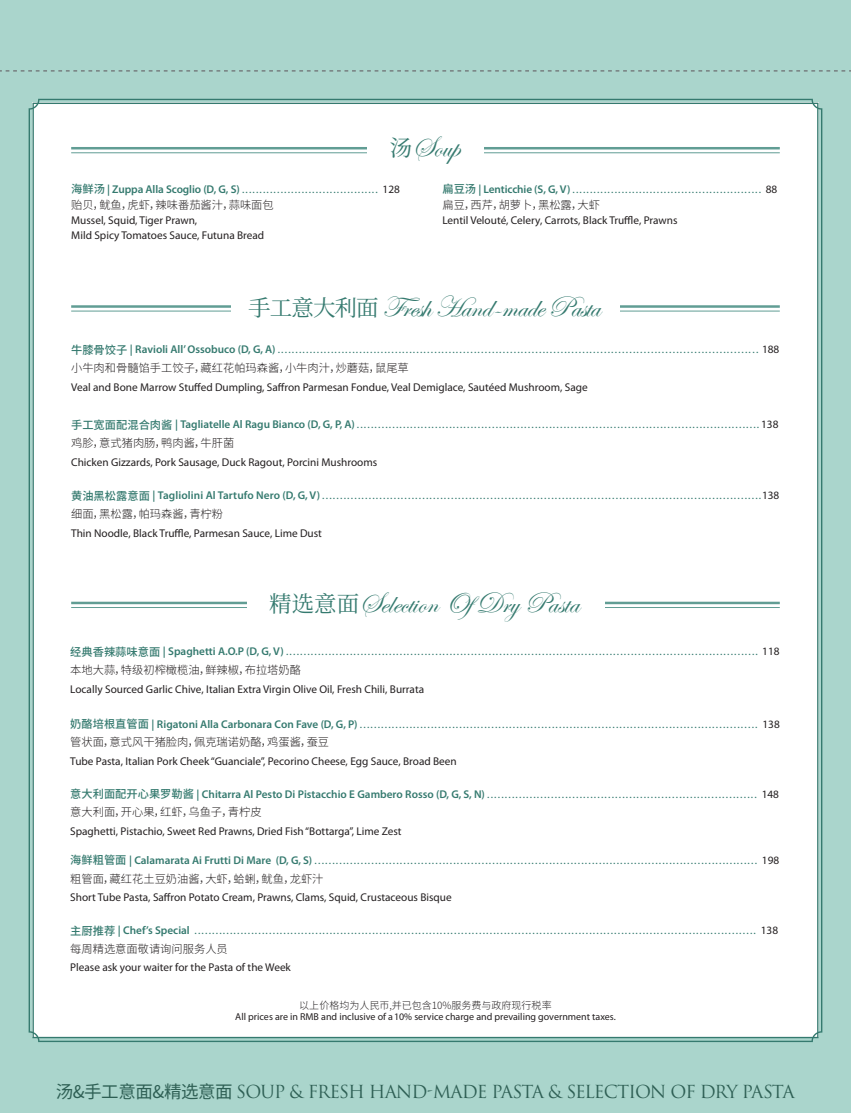
<style>
.page{position:relative;width:851px;height:1113px;background:#fff}
.page>*{position:absolute;margin:0;border:0;box-sizing:border-box;transform-origin:0 0}
.t1{font:30px "Edwardian Script ITC";color:#357a6f}
.t2{font:30px "Edwardian Script ITC";letter-spacing:-.02em;color:#357a6f}
.t3{font:17.5px "Trajan Pro 3";letter-spacing:-.06em;color:#2e5f54}
.t4{font:11.25px "Myriad Pro";color:#357a6f}
.t5{font:11.25px/15px "Myriad Pro";color:#231f20}
.t6{font:300 11.25px "Source Han Sans CN";color:#231f20}
.t7{font:10px "Myriad Pro";color:#231f20}
.t8{font:300 10px "Source Han Sans CN";color:#231f20}
.s1{font-family:"Source Han Serif CN";font-size:22.5px}
.s2{font-family:"Source Han Sans CN";font-weight:500}
.s3{font-weight:600}
.s4{color:#231f20}
.s5{font-family:"Source Han Sans CN"}
</style>
<div class="page">
<div style="left:0;top:0;width:850px;height:1070px;background:#aad5cc"></div>
<div style="left:0;top:1070px;width:850px;height:43px;background:#aad5cc"></div>
<svg style="left:0;top:70px;width:850px;height:1px"></svg>
<div style="left:29px;top:99px;width:793px;height:943px;background:#fff"></div>
<hr style="left:71px;top:311px;width:708px;height:1px;background:#619d94">
<hr style="left:71px;top:305px;width:708px;height:3px;background:#619d94">
<div style="left:231px;top:289px;width:388px;height:39px;background:#fff"></div>
<hr style="left:71px;top:607px;width:708px;height:1px;background:#619d94">
<hr style="left:71px;top:601px;width:708px;height:3px;background:#619d94">
<div style="left:247px;top:587px;width:357px;height:39px;background:#fff"></div>
<hr style="left:71px;top:152px;width:708px;height:1px;background:#619d94">
<hr style="left:71px;top:147px;width:708px;height:2px;background:#619d94">
<div style="left:367px;top:139px;width:117px;height:27px;background:#fff"></div>
<h1 class="t1" style="left:389px;top:130px;width:71px"><span class="s1">汤</span>Soup</h1>
<p class="t4" style="left:71px;top:183px;width:330px"><span class="s2">海鲜汤</span> <span class="s3">| Zuppa Alla Scoglio(D, G, S)</span> ....................................... <span class="s4">128</span></p>
<p class="t6" style="left:71px;top:198px;width:204px">贻贝，鱿鱼，虎虾，辣味番茄酱汁，蒜味面包</p>
<p class="t5" style="left:71px;top:213px;width:194px">Mussel, Squid, Tiger Prawn,<br>Mild Spicy Tomatoes Sauce, Futuna Bread</p>
<p class="t4" style="left:442px;top:183px;width:336px"><span class="s2">扁豆汤</span> <span class="s3">| Lenticchie(S, G, V)</span> ...................................................... <span class="s4">88</span></p>
<p class="t6" style="left:442px;top:198px;width:159px">扁豆，西芹，胡萝卜，黑松露，大虾</p>
<p class="t5" style="left:442px;top:213px;width:236px">Lentil Velouté, Celery, Carrots, Black Truffle, Prawns</p>
<h1 class="t2" style="left:248px;top:291px;width:353px"><span class="s1">手工意大利面</span> Fresh Hand-made Pasta</h1>
<p class="t4" style="left:71px;top:343px;width:709px"><span class="s2">牛膝骨饺子</span> <span class="s3">|Ravioli All’ Ossobuco (D, G, A)</span> ...................................................................................................................................... <span class="s4">188</span></p>
<p class="t6" style="left:71px;top:361px;width:339px">小牛肉和骨髓馅手工饺子，藏红花帕玛森酱，小牛肉汁，炒蘑菇，鼠尾草</p>
<p class="t5" style="left:71px;top:379px;width:518px">Veal and Bone Marrow Stuffed Dumpling, Saffron Parmesan Fondue, Veal Demiglace, Sautéed Mushroom, Sage</p>
<p class="t4" style="left:71px;top:418px;width:708px"><span class="s2">手工宽面配混合肉酱</span> <span class="s3">|Tagliatelle Al Ragu Bianco (D, G, P, A)</span> .................................................................................................................<span class="s4">138</span></p>
<p class="t6" style="left:71px;top:436px;width:165px">鸡胗，意式猪肉肠，鸭肉酱，牛肝菌</p>
<p class="t5" style="left:71px;top:454px;width:307px">Chicken Gizzards, Pork Sausage, Duck Ragout, Porcini Mushrooms</p>
<p class="t4" style="left:71px;top:489px;width:709px"><span class="s2">黄油黑松露意面</span> <span class="s3">|Tagliolini Al Tartufo Nero(D, G, V)</span> ...........................................................................................................................<span class="s4">138</span></p>
<p class="t6" style="left:71px;top:508px;width:153px">细面，黑松露，帕玛森酱，青柠粉</p>
<p class="t5" style="left:71px;top:526px;width:252px">Thin Noodle, Black Truffle, Parmesan Sauce, Lime Dust</p>
<h1 class="t1" style="left:269px;top:586px;width:311px"><span class="s1">精选意面</span>Selection OfDry Pasta</h1>
<p class="t4" style="left:70px;top:645px;width:710px"><span class="s2">经典香辣蒜味意面</span> <span class="s3">|Spaghetti A.O.P(D, G, V)</span>..................................................................................................................................... <span class="s4">118</span></p>
<p class="t6" style="left:70px;top:663px;width:232px">本地大蒜，特级初榨橄榄油，鲜辣椒，布拉塔奶酪</p>
<p class="t5" style="left:70px;top:681px;width:355px">Locally Sourced Garlic Chive, Italian Extra Virgin Olive Oil, Fresh Chili, Burrata</p>
<p class="t4" style="left:70px;top:717px;width:711px"><span class="s2">奶酪培根直管面</span> <span class="s3">|Rigatoni Alla Carbonara Con Fave (D, G, P)</span>................................................................................................................ <span class="s4">138</span></p>
<p class="t6" style="left:70px;top:736px;width:260px">管状面，意式风干猪脸肉，佩克瑞诺奶酪，鸡蛋酱，蚕豆</p>
<p class="t5" style="left:70px;top:754px;width:388px">Tube Pasta, Italian Pork Cheek “Guanciale”, Pecorino Cheese, Egg Sauce, Broad Been</p>
<p class="t4" style="left:70px;top:787px;width:710px"><span class="s2">意大利面配开心果罗勒酱</span> <span class="s3">|Chitarra Al Pesto Di Pistacchio E Gambero Rosso (D, G, S, N)</span>............................................................................ <span class="s4">148</span></p>
<p class="t6" style="left:70px;top:806px;width:193px">意大利面，开心果，红虾，乌鱼子，青柠皮</p>
<p class="t5" style="left:70px;top:824px;width:333px">Spaghetti, Pistachio, Sweet Red Prawns, Dried Fish “Bottarga”, Lime Zest</p>
<p class="t4" style="left:70px;top:854px;width:710px"><span class="s2">海鲜粗管面</span> <span class="s3">|Calamarata Ai Frutti Di Mare (D, G, S)</span>............................................................................................................................. <span class="s4">198</span></p>
<p class="t6" style="left:70px;top:872px;width:255px">粗管面，藏红花土豆奶油酱，大虾，蛤蜊，鱿鱼，龙虾汁</p>
<p class="t5" style="left:70px;top:890px;width:383px">Short Tube Pasta, Saffron Potato Cream, Prawns, Clams, Squid, Crustaceous Bisque</p>
<p class="t4" style="left:70px;top:924px;width:709px"><span class="s2">主厨推荐</span> <span class="s3">|Chef’s Special</span> .............................................................................................................................................................. <span class="s4">138</span></p>
<p class="t6" style="left:70px;top:942px;width:159px">每周精选意面敬请询问服务人员</p>
<p class="t5" style="left:70px;top:960px;width:222px">Please ask your waiter for the Pasta of the Week</p>
<p class="t8" style="left:299px;top:999px;width:254px">以上价格均为人民币,并已包含10%服务费与政府现行税率</p>
<p class="t7" style="left:235px;top:1011px;width:382px">All prices are in RMB and inclusive of a 10% service charge and prevailing government taxes.</p>
<h2 class="t3" style="left:56px;top:1079px;width:740px"><span class="s5">汤&amp;手工意面&amp;精选意面</span> SOUP &amp; FRESH HAND-MADE PASTA &amp; SELECTION OF DRY PASTA</h2>
</div>
